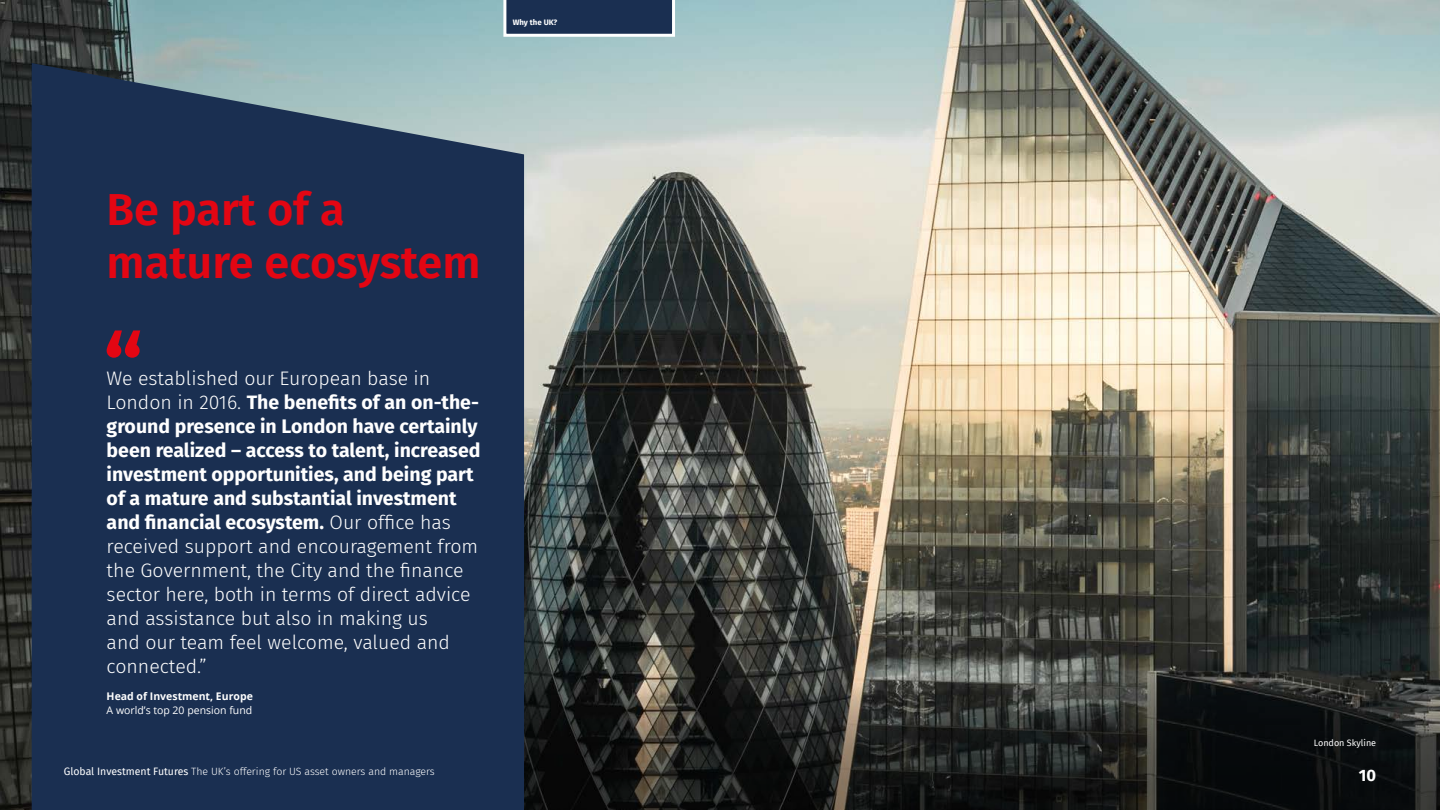
<style>
.page{position:relative;width:1440px;height:810px;background:#fff}
.page>*{position:absolute;margin:0;border:0;box-sizing:border-box;transform-origin:0 0}
.Heading_60_70{font:600 45px/52.5px "Fira Sans";color:#e30613}
.Intro_text_26_32{font:300 19.5px/24px "Fira Sans";color:#fff}
.t1{font:700 16.5px "Fira Sans";color:#fff}
.t2{font:300 10.5px "Fira Sans";color:#fff}
.Quote_sign_off{font:10.5px "Open Sans";color:#fff}
.Quote_sign_off-2{font:700 10.5px "Open Sans";color:#fff}
.Notes{font:9px "Fira Sans";color:#fff}
.t3{font:700 7.88px "Fira Sans";color:#fff}
.s1{font-weight:700}
.s2{font-weight:400}
</style>
<div class="page">
<img style="left:0;top:0;width:1440px;height:810px">
<div style="left:32px;top:63px;width:492px;height:747px;background:#1a2f51"></div>
<svg style="left:107px;top:330px;width:33px;height:28px"></svg>
<svg style="left:525px;top:682px;width:915px;height:128px;background:#1f201f"></svg>
<svg style="left:503px;top:0;width:172px;height:37px;background:#344765"></svg>
<p class="t3" style="left:513px;top:16px;width:46px">Why the UK?</p>
<p class="Heading_60_70" style="left:107px;top:181px;width:375px">Be part of a mature ecosystem</p>
<p class="Intro_text_26_32" style="left:107px;top:367px;width:375px">We established our European base in London in 2016. <span class="s1">The benefits of an on-the&shy;ground presence in London have certainly been realized – access to talent, increased investment opportunities, and being part of a mature and substantial investment and financial ecosystem.</span> Our office has received support and encouragement from the Government, the City and the finance sector here, both in terms of direct advice and assistance but also in making us<br>and our team feel welcome, valued and connected.”</p>
<p class="Quote_sign_off-2" style="left:107px;top:689px;width:148px">Head of Investment, Europe</p>
<p class="Quote_sign_off" style="left:107px;top:703px;width:147px">A world’s top 20 pension fund</p>
<p class="Notes" style="left:1314px;top:736px;width:64px">London Skyline</p>
<p class="t2" style="left:64px;top:764px;width:373px"><span class="s2">Global Investment Futures</span> The UK’s offering for US asset owners and managers</p>
<p class="t1" style="left:1359px;top:761px;width:19px">10</p>
</div>
